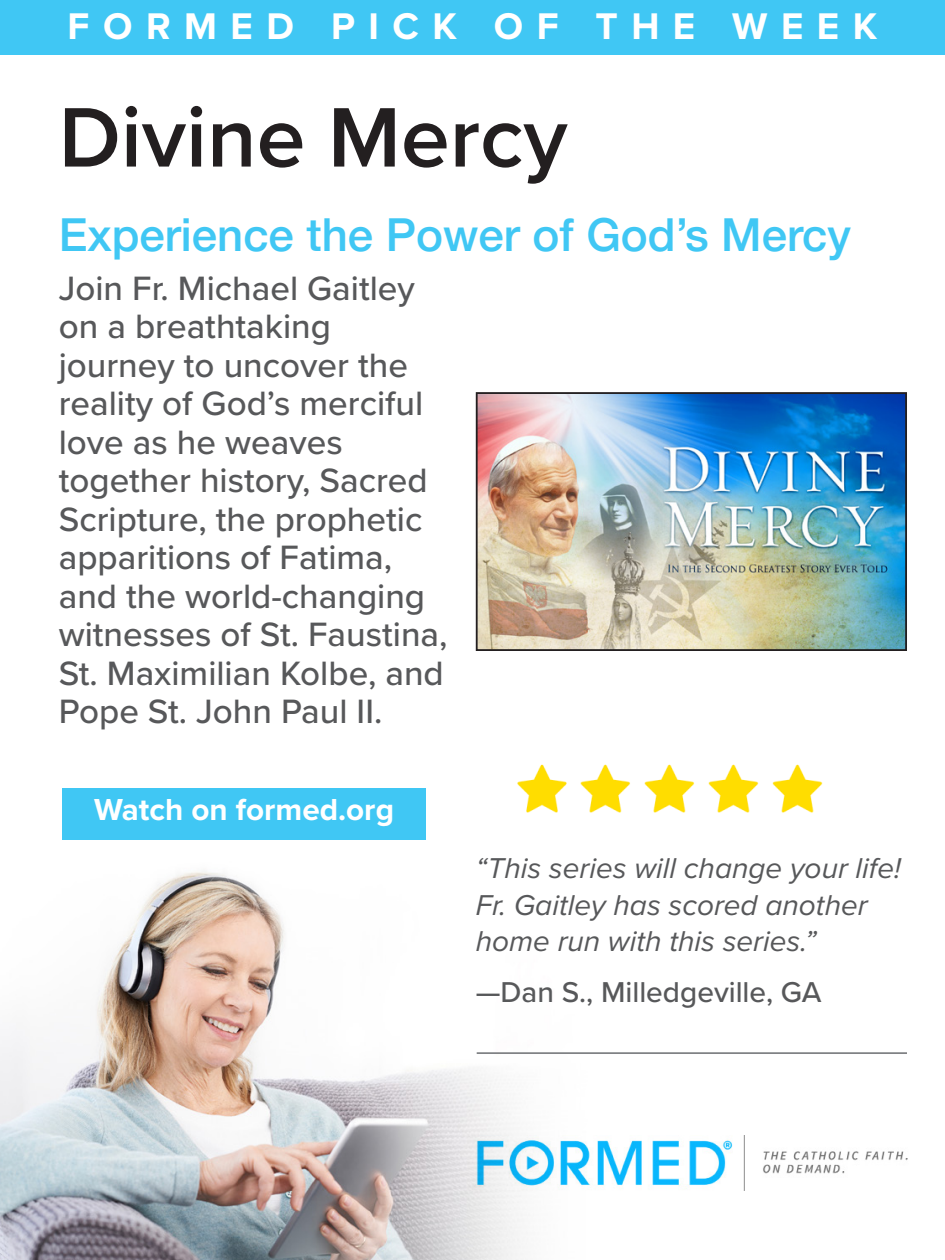
<style>
.page{position:relative;width:945px;height:1260px;background:#fff}
.page>*{position:absolute;margin:0;border:0;box-sizing:border-box;transform-origin:0 0}
.t1{font:600 87.5px "Proxima Nova";color:#231f20}
.t2{font:500 45.5px "Helvetica Neue";color:#40c7f4}
.t3{font:700 38.5px "Proxima Nova";letter-spacing:.35em;color:#fff}
.t4{font:500 35px/38.5px "Proxima Nova";color:#57585a}
.t5{font:700 31.5px "Proxima Nova";color:#fff}
.t6{font:italic 29.75px/36.8px "Proxima Nova";color:#57585a}
.t7{font:500 29.75px "Proxima Nova";color:#57585a}
</style>
<div class="page">
<div style="left:0;top:0;width:945px;height:55px;background:#40c7f4"></div>
<img style="left:0;top:871px;width:745px;height:389px">
<img style="left:517px;top:764px;width:306px;height:49px">
<img style="left:455px;top:1136px;width:453px;height:55px">
<hr style="left:477px;top:1052px;width:430px;height:2px;background:#808285">
<img style="left:479px;top:395px;width:425px;height:253px">
<div style="left:476px;top:392px;width:431px;height:259px;border:2px solid #231f20"></div>
<div style="left:62px;top:788px;width:364px;height:52px;background:#40c7f4"></div>
<p class="t3" style="left:68px;top:-2px;width:811px">FORMED PICK OF THE WEEK</p>
<p class="t1" style="left:59px;top:72px;width:510px">Divine Mercy</p>
<p class="t2" style="left:59px;top:198px;width:794px">Experience the Power of God’s Mercy</p>
<p class="t4" style="left:59px;top:268px;width:390px">Join Fr. Michael Gaitley on a breathtaking journey to uncover the reality of God’s merciful love as he weaves together history, Sacred<br>Scripture, the prophetic apparitions of Fatima, and the world-changing witnesses of St. Faustina,<br>St. Maximilian Kolbe, and<br>Pope St. John Paul II.</p>
<p class="t5" style="left:94px;top:786px;width:302px">Watch on formed.org</p>
<p class="t6" style="left:476px;top:848px;width:427px">“This series will change your life!<br>Fr. Gaitley has scored another home run with this series.”</p>
<p class="t7" style="left:476px;top:970px;width:347px">—Dan S., Milledgeville, GA</p>
</div>
